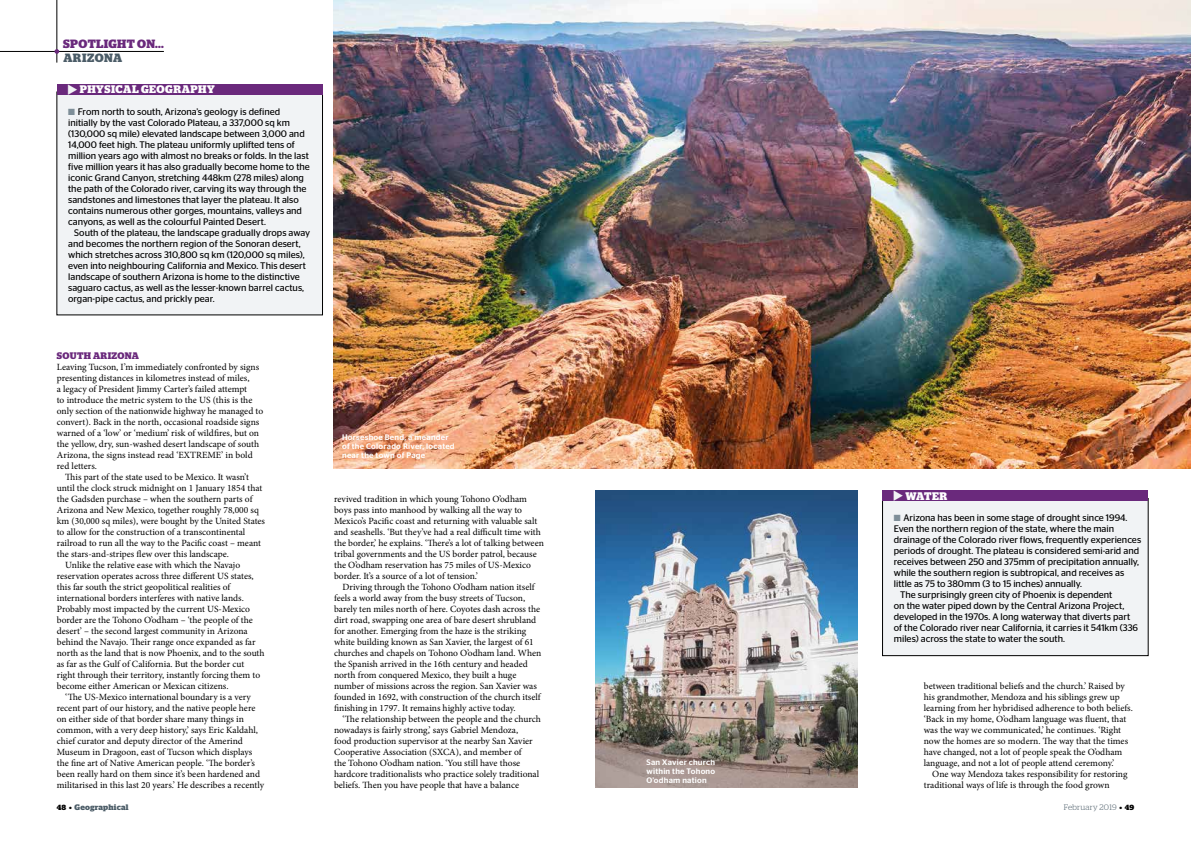
<style>
.page{position:relative;width:1191px;height:842px;background:#fff}
.page>*{position:absolute;margin:0;border:0;box-sizing:border-box;transform-origin:0 0}
.t1{font:700 12px "Stag";letter-spacing:.025em;color:#6a297c}
.t2{font:700 12px "Stag";letter-spacing:.05em;color:#4b5c67}
.t3{font:700 11px "Stag";letter-spacing:.045em;color:#fff}
.t4{font:9.5px/11px "Minion Pro";color:#000}
.t5{font:9.5px/11px "Stag Sans";color:#000}
.t6{font:700 9.5px "Stag";letter-spacing:.04em;color:#6a297c}
.t7{font:500 8px/9px "Stag Sans";letter-spacing:.03em;color:#fff;text-align:justify}
.t8{font:700 8px "Stag";letter-spacing:.025em;color:#4b5c67}
.t9{font:300 8px "Stag";letter-spacing:.03em;color:#4b5c67}
.s1{color:#7e8e98}
.s2{font-size:7.5px;color:#000}
.s3{font-weight:700;font-size:7.5px;color:#000}
</style>
<div class="page">
<img style="left:595px;top:491px;width:262px;height:297px">
<hr style="left:57px;top:0;width:1px;height:63px;background:#000">
<hr style="left:0;top:51px;width:164px;height:1px;background:#000">
<svg style="left:54px;top:49px;width:5px;height:5px"></svg>
<div style="left:57px;top:92px;width:265px;height:223px;background:#f1f3f5"></div>
<div style="left:57px;top:92px;width:266px;height:223px;border:1px solid #000"></div>
<div style="left:57px;top:84px;width:266px;height:10px;background:#6a297c"></div>
<div style="left:882px;top:498px;width:266px;height:158px;background:#f1f3f5"></div>
<div style="left:882px;top:498px;width:266px;height:158px;border:1px solid #000"></div>
<div style="left:882px;top:491px;width:266px;height:10px;background:#6a297c"></div>
<img style="left:334px;top:0;width:857px;height:469px">
<p class="t1" style="left:63px;top:37px;width:102px">SPOTLIGHT ON...</p>
<p class="t2" style="left:63px;top:51px;width:60px">ARIZONA</p>
<p class="t3" style="left:80px;top:83px;width:137px">PHYSICAL GEOGRAPHY</p>
<p class="t5" style="left:68px;top:106px;width:243px"><span class="s1">■</span> From north to south, Arizona’s geology is defined initially by the vast Colorado Plateau, a 337,000 sq km (130,000 sq mile) elevated landscape between 3,000 and 14,000 feet high. The plateau uniformly uplifted tens of million years ago with almost no breaks or folds. In the last five million years it has also gradually become home to the iconic Grand Canyon, stretching 448km (278 miles) along the path of the Colorado river, carving its way through the sandstones and limestones that layer the plateau. It also contains numerous other gorges, mountains, valleys and canyons, as well as the colourful Painted Desert.</p>
<p class="t5" style="left:68px;top:227px;width:243px;text-indent:6px">South of the plateau, the landscape gradually drops away and becomes the northern region of the Sonoran desert, which stretches across 310,800 sq km (120,000 sq miles), even into neighbouring California and Mexico. This desert landscape of southern Arizona is home to the distinctive saguaro cactus, as well as the lesser-known barrel cactus, organ-pipe cactus, and prickly pear.</p>
<p class="t6" style="left:57px;top:350px;width:84px">SOUTH ARIZONA</p>
<p class="t4" style="left:57px;top:361px;width:204px">Leaving Tucson, I’m immediately confronted by signs</p>
<p class="t4" style="left:57px;top:372px;width:194px">presenting distances in kilometres instead of miles,</p>
<p class="t4" style="left:57px;top:383px;width:192px">a legacy of President Jimmy Carter’s failed attempt</p>
<p class="t4" style="left:57px;top:394px;width:197px">to introduce the metric system to the US (this is the</p>
<p class="t4" style="left:57px;top:405px;width:208px">only section of the nationwide highway he managed to</p>
<p class="t4" style="left:57px;top:416px;width:204px">convert). Back in the north, occasional roadside signs</p>
<p class="t4" style="left:57px;top:427px;width:204px">warned of a ‘low’ or ‘medium’ risk of wildfires, but on</p>
<p class="t4" style="left:57px;top:438px;width:204px">the yellow, dry, sun-washed desert landscape of south</p>
<p class="t4" style="left:57px;top:449px;width:197px">Arizona, the signs instead read ‘EXTREME’ in bold</p>
<p class="t4" style="left:57px;top:460px;width:42px">red letters.</p>
<p class="t4" style="left:65px;top:471px;width:185px">This part of the state used to be Mexico. It wasn’t</p>
<p class="t4" style="left:57px;top:482px;width:207px">until the clock struck midnight on 1 January 1854 that</p>
<p class="t4" style="left:57px;top:493px;width:197px">the Gadsden purchase – when the southern parts of</p>
<p class="t4" style="left:57px;top:504px;width:204px">Arizona and New Mexico, together roughly 78,000 sq</p>
<p class="t4" style="left:57px;top:515px;width:210px">km (30,000 sq miles), were bought by the United States</p>
<p class="t4" style="left:57px;top:526px;width:190px">to allow for the construction of a transcontinental</p>
<p class="t4" style="left:57px;top:537px;width:206px">railroad to run all the way to the Pacific coast – meant</p>
<p class="t4" style="left:57px;top:548px;width:174px">the stars-and-stripes flew over this landscape.</p>
<p class="t4" style="left:65px;top:559px;width:176px">Unlike the relative ease with which the Navajo</p>
<p class="t4" style="left:57px;top:570px;width:198px">reservation operates across three different US states,</p>
<p class="t4" style="left:57px;top:581px;width:175px">this far south the strict geopolitical realities of</p>
<p class="t4" style="left:57px;top:592px;width:188px">international borders interferes with native lands.</p>
<p class="t4" style="left:57px;top:603px;width:195px">Probably most impacted by the current US-Mexico</p>
<p class="t4" style="left:57px;top:614px;width:198px">border are the Tohono O’odham – ‘the people of the</p>
<p class="t4" style="left:57px;top:625px;width:192px">desert’ – the second largest community in Arizona</p>
<p class="t4" style="left:57px;top:636px;width:200px">behind the Navajo. Their range once expanded as far</p>
<p class="t4" style="left:57px;top:647px;width:209px">north as the land that is now Phoenix, and to the south</p>
<p class="t4" style="left:57px;top:658px;width:189px">as far as the Gulf of California. But the border cut</p>
<p class="t4" style="left:57px;top:669px;width:205px">right through their territory, instantly forcing them to</p>
<p class="t4" style="left:57px;top:680px;width:173px">become either American or Mexican citizens.</p>
<p class="t4" style="left:65px;top:691px;width:187px">‘The US-Mexico international boundary is a very</p>
<p class="t4" style="left:57px;top:702px;width:200px">recent part of our history, and the native people here</p>
<p class="t4" style="left:57px;top:713px;width:189px">on either side of that border share many things in</p>
<p class="t4" style="left:57px;top:724px;width:203px">common, with a very deep history,’ says Eric Kaldahl,</p>
<p class="t4" style="left:57px;top:735px;width:188px">chief curator and deputy director of the Amerind</p>
<p class="t4" style="left:57px;top:746px;width:197px">Museum in Dragoon, east of Tucson which displays</p>
<p class="t4" style="left:57px;top:757px;width:200px">the fine art of Native American people. ‘The border’s</p>
<p class="t4" style="left:57px;top:768px;width:205px">been really hard on them since it’s been hardened and</p>
<p class="t4" style="left:57px;top:779px;width:209px">militarised in this last 20 years.’ He describes a recently</p>
<p class="t7" style="left:342px;top:432px;width:114px;text-align:left">Horseshoe Bend, a meander of the Colorado River, located near the town of Page</p>
<p class="t4" style="left:334px;top:493px;width:211px">revived tradition in which young Tohono O’odham boys pass into manhood by walking all the way to Mexico’s Pacific coast and returning with valuable salt and seashells. ‘But they’ve had a real difficult time with the border,’ he explains. ‘There’s a lot of talking between tribal governments and the US border patrol, because the O’odham reservation has 75 miles of US-Mexico border. It’s a source of a lot of tension.’</p>
<p class="t4" style="left:334px;top:581px;width:209px;text-indent:9px">Driving through the Tohono O’odham nation itself feels a world away from the busy streets of Tucson, barely ten miles north of here. Coyotes dash across the dirt road, swapping one area of bare desert shrubland for another. Emerging from the haze is the striking white building known as San Xavier, the largest of 61 churches and chapels on Tohono O’odham land. When the Spanish arrived in the 16th century and headed north from conquered Mexico, they built a huge number of missions across the region. San Xavier was founded in 1692, with construction of the church itself finishing in 1797. It remains highly active today.</p>
<p class="t4" style="left:334px;top:713px;width:208px;text-indent:9px">‘The relationship between the people and the church nowadays is fairly strong,’ says Gabriel Mendoza,<br>food production supervisor at the nearby San Xavier Cooperative Association (SXCA), and member of<br>the Tohono O’odham nation. ‘You still have those hardcore traditionalists who practice solely traditional beliefs. Then you have people that have a balance</p>
<p class="t7" style="left:646px;top:758px;width:70px">San Xavier church within the Tohono O’odham nation</p>
<p class="t3" style="left:905px;top:489px;width:43px">WATER</p>
<p class="t5" style="left:894px;top:512px;width:235px"><span class="s1">■</span> Arizona has been in some stage of drought since 1994.</p>
<p class="t5" style="left:894px;top:523px;width:222px">Even the northern region of the state, where the main</p>
<p class="t5" style="left:894px;top:534px;width:249px">drainage of the Colorado river flows, frequently experiences</p>
<p class="t5" style="left:894px;top:545px;width:247px">periods of drought. The plateau is considered semi-arid and</p>
<p class="t5" style="left:894px;top:556px;width:247px">receives between 250 and 375mm of precipitation annually,</p>
<p class="t5" style="left:894px;top:567px;width:232px">while the southern region is subtropical, and receives as</p>
<p class="t5" style="left:894px;top:578px;width:190px">little as 75 to 380mm (3 to 15 inches) annually.</p>
<p class="t5" style="left:900px;top:589px;width:214px">The surprisingly green city of Phoenix is dependent</p>
<p class="t5" style="left:894px;top:600px;width:232px">on the water piped down by the Central Arizona Project,</p>
<p class="t5" style="left:894px;top:611px;width:238px">developed in the 1970s. A long waterway that diverts part</p>
<p class="t5" style="left:894px;top:622px;width:246px">of the Colorado river near California, it carries it 541km (336</p>
<p class="t5" style="left:894px;top:633px;width:173px">miles) across the state to water the south.</p>
<p class="t4" style="left:923px;top:680px;width:211px">between traditional beliefs and the church.’ Raised by his grandmother, Mendoza and his siblings grew up learning from her hybridised adherence to both beliefs. ‘Back in my home, O’odham language was fluent, that was the way we communicated,’ he continues. ‘Right now the homes are so modern. The way that the times have changed, not a lot of people speak the O’odham language, and not a lot of people attend ceremony.’</p>
<p class="t4" style="left:923px;top:768px;width:205px;text-indent:9px">One way Mendoza takes responsibility for restoring traditional ways of life is through the food grown</p>
<p class="t8" style="left:57px;top:803px;width:73px"><span class="s2">48 •</span> Geographical</p>
<p class="t9" style="left:1063px;top:802px;width:72px">February 2019 <span class="s3">• 49</span></p>
</div>
